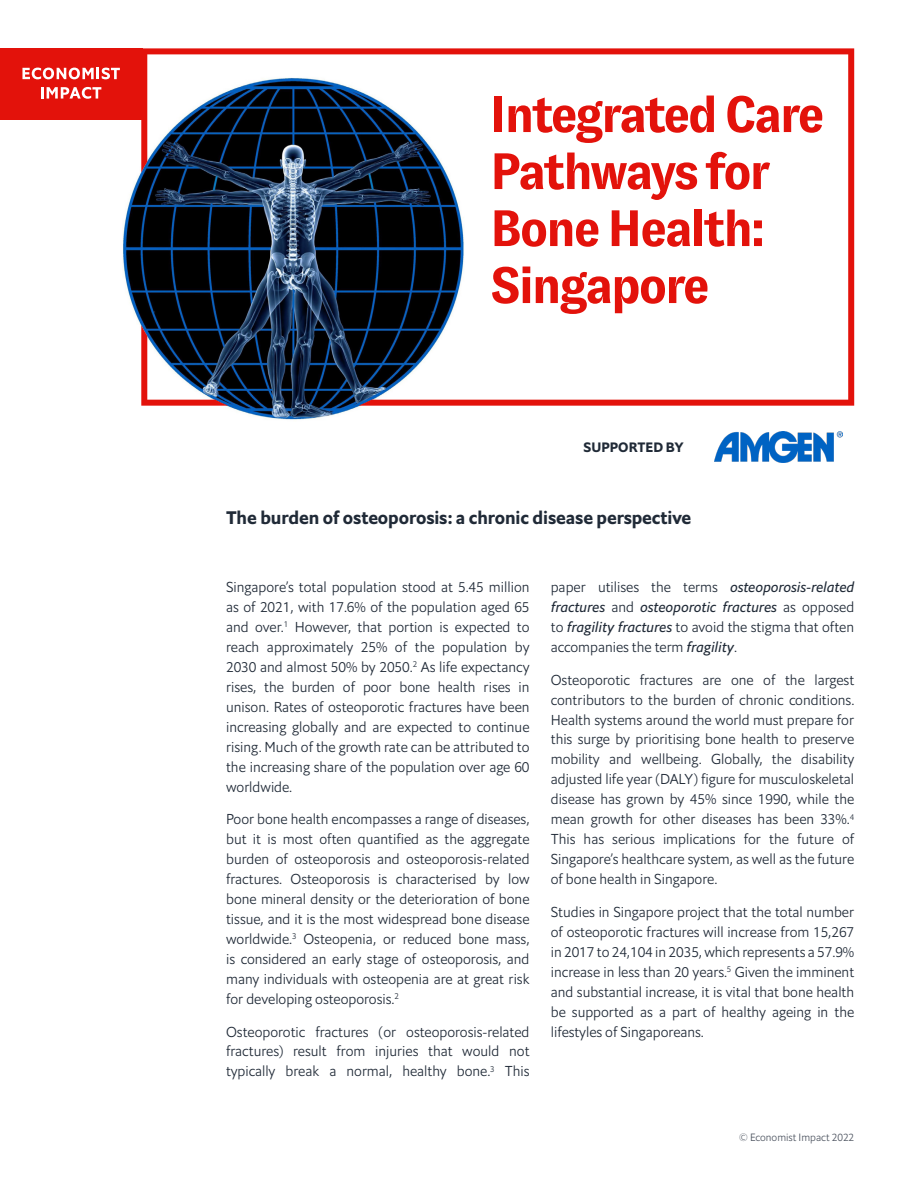
<style>
.page{position:relative;width:918px;height:1188px;background:#fff}
.page>*{position:absolute;margin:0;border:0;box-sizing:border-box;transform-origin:0 0}
._1__Header{font:700 51px/57px "GT Zirkon";letter-spacing:-.05em;color:#e3120b}
._3__Body_text{font:18px "Econ Sans Bol";letter-spacing:-.005em;color:#202a37}
._3__Body_text-2{font:14.25px/20px "Econ Sans Lig";color:#202a37;text-align:justify}
.t1{font:13.5px "Econ Sans Bol";letter-spacing:-.005em;color:#202a37}
.t2{font:10.5px "Econ Sans Lig";color:#4c535f}
.s1{font-family:"Econ Sans Reg Ita"}
</style>
<div class="page">
<img style="left:123px;top:172px;width:237px;height:248px">
<div style="left:0;top:48px;width:142px;height:72px;background:#e3120b"></div>
<svg style="left:22px;top:68px;width:98px;height:11px"></svg>
<svg style="left:41px;top:87px;width:60px;height:12px"></svg>
<svg style="left:141px;top:48px;width:713px;height:358px"></svg>
<img style="left:714px;top:432px;width:128px;height:30px">
<p class="_1__Header" style="left:490px;top:86px;width:336px">Integrated Care<br>Pathways for<br>Bone Health:<br>Singapore</p>
<p class="t1" style="left:583px;top:439px;width:102px">SUPPORTED BY</p>
<p class="_3__Body_text" style="left:226px;top:506px;width:467px">The burden of osteoporosis: a chronic disease perspective</p>
<p class="_3__Body_text-2" style="left:226px;top:577px;width:305px">Singapore’s total population stood at 5.45 million as of 2021, with 17.6% of the population aged 65 and over.<sup>1</sup> However, that portion is expected to reach approximately 25% of the population by 2030 and almost 50% by 2050.<sup>2</sup> As life expectancy rises, the burden of poor bone health rises in unison. Rates of osteoporotic fractures have been increasing globally and are expected to continue rising. Much of the growth rate can be attributed to the increasing share of the population over age 60 worldwide.</p>
<p class="_3__Body_text-2" style="left:226px;top:809px;width:305px">Poor bone health encompasses a range of diseases, but it is most often quantified as the aggregate burden of osteoporosis and osteoporosis-related fractures. Osteoporosis is characterised by low bone mineral density or the deterioration of bone tissue, and it is the most widespread bone disease worldwide.<sup>3</sup> Osteopenia, or reduced bone mass, is considered an early stage of osteoporosis, and many individuals with osteopenia are at great risk for developing osteoporosis.<sup>2</sup></p>
<p class="_3__Body_text-2" style="left:226px;top:1021px;width:305px">Osteoporotic fractures (or osteoporosis-related fractures) result from injuries that would not typically break a normal, healthy bone.<sup>3</sup> This</p>
<p class="_3__Body_text-2" style="left:551px;top:577px;width:305px">paper utilises the terms <span class="s1">osteoporosis-related fractures</span> and <span class="s1">osteoporotic fractures</span> as opposed to <span class="s1">fragility fractures</span> to avoid the stigma that often accompanies the term <span class="s1">fragility</span>.</p>
<p class="_3__Body_text-2" style="left:551px;top:670px;width:305px">Osteoporotic fractures are one of the largest contributors to the burden of chronic conditions.<br>Health systems around the world must prepare for this surge by prioritising bone health to preserve mobility and wellbeing. Globally, the disability adjusted life year (DALY) figure for musculoskeletal disease has grown by 45% since 1990, while the mean growth for other diseases has been 33%.<sup>4<br></sup>This has serious implications for the future of Singapore’s healthcare system, as well as the future of bone health in Singapore.</p>
<p class="_3__Body_text-2" style="left:551px;top:902px;width:305px">Studies in Singapore project that the total number of osteoporotic fractures will increase from 15,267 in 2017 to 24,104 in 2035, which represents a 57.9% increase in less than 20 years.<sup>5</sup> Given the imminent and substantial increase, it is vital that bone health be supported as a part of healthy ageing in the lifestyles of Singaporeans.</p>
<p class="t2" style="left:739px;top:1130px;width:117px">© Economist Impact 2022</p>
</div>
